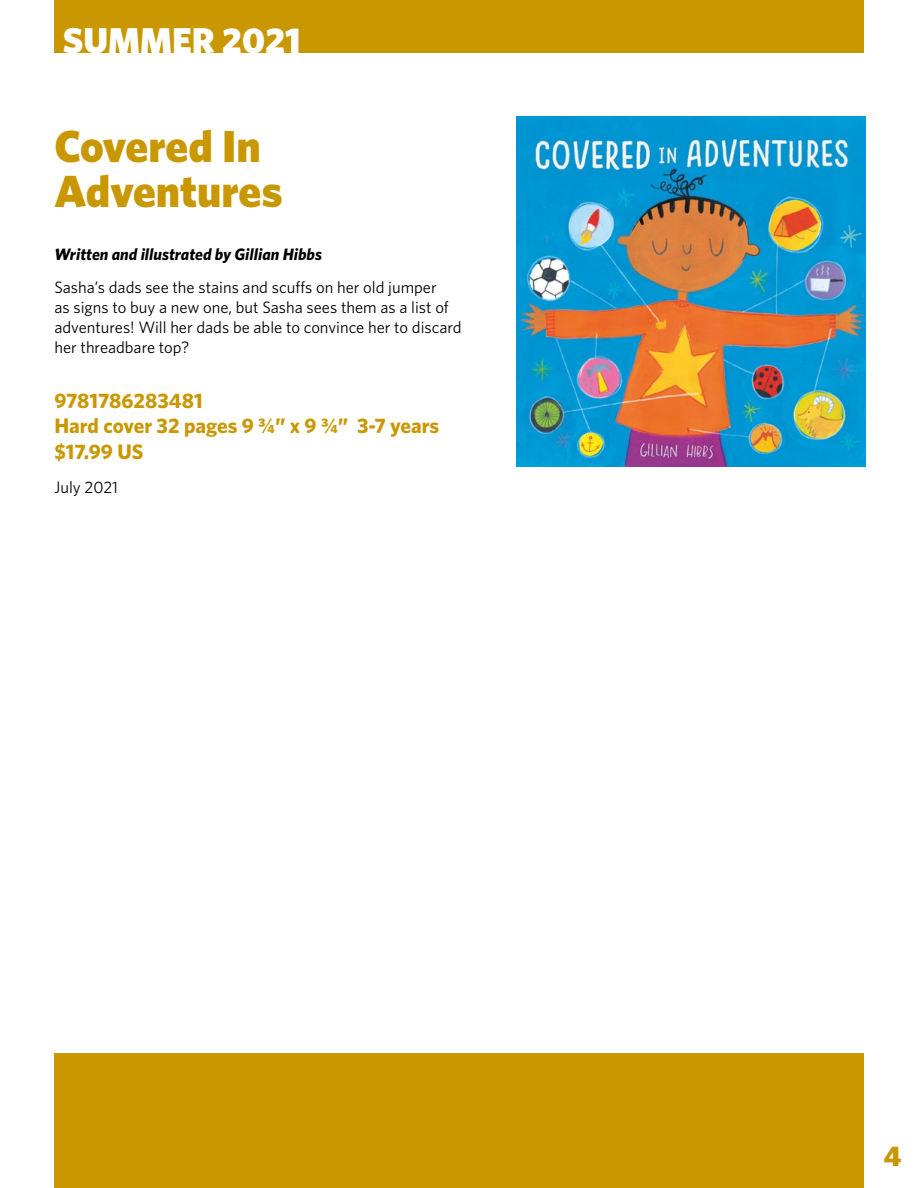
<style>
.page{position:relative;width:918px;height:1188px;background:#fff}
.page>*{position:absolute;margin:0;border:0;box-sizing:border-box;transform-origin:0 0}
.t1{font:900 45px/45px "Whitney";color:#c99700}
.t2{font:900 36px "Whitney";color:#fff}
.t3{font:900 28.5px "Whitney";color:#c99700}
.t4{font:700 21px/25.2px "Whitney";color:#c99700}
.t5{font:16.5px/19.8px "Whitney";color:#000}
.t6{font:italic 700 16.5px "Whitney";color:#000}
</style>
<div class="page">
<div style="left:54px;top:0;width:810px;height:53px;background:#c99700"></div>
<img style="left:516px;top:117px;width:349px;height:350px">
<div style="left:54px;top:1053px;width:810px;height:135px;background:#c99700"></div>
<h2 class="t2" style="left:63px;top:18px;width:239px">SUMMER 2021</h2>
<h1 class="t1" style="left:54px;top:123px;width:230px">Covered In<br>Adventures</h1>
<p class="t6" style="left:54px;top:243px;width:269px">Written and illustrated by Gillian Hibbs</p>
<p class="t5" style="left:54px;top:277px;width:409px">Sasha’s dads see the stains and scuffs on her old jumper<br>as signs to buy a new one, but Sasha sees them as a list of adventures! Will her dads be able to convince her to discard her threadbare top?</p>
<p class="t4" style="left:54px;top:388px;width:386px">9781786283481<br>Hard cover 32 pages 9 ¾” x 9 ¾” 3-7 years $17.99 US</p>
<p class="t5" style="left:54px;top:477px;width:65px">July 2021</p>
<h3 class="t3" style="left:884px;top:1139px;width:19px">4</h3>
</div>
